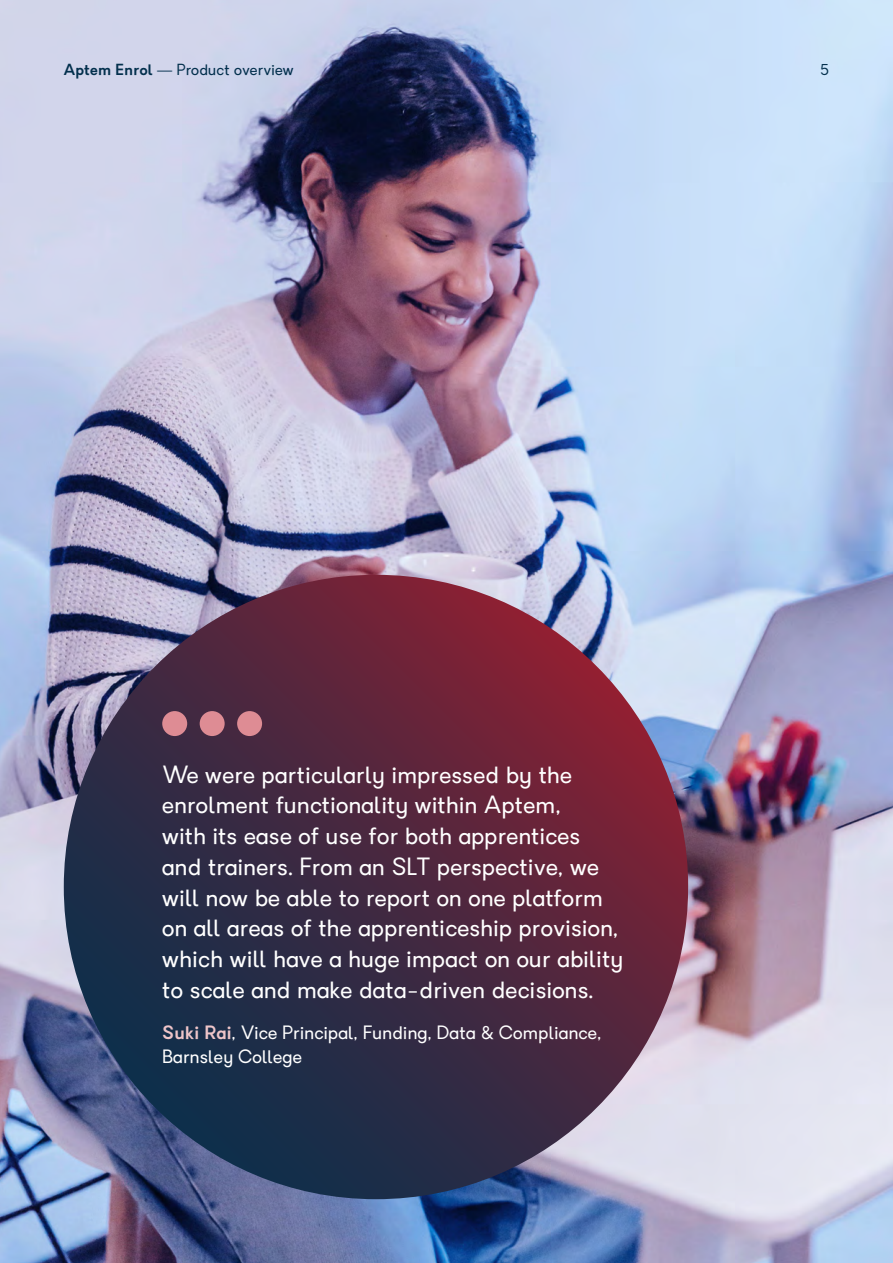
<style>
.page{position:relative;width:893px;height:1263px;background:#fff}
.page>*{position:absolute;margin:0;border:0;box-sizing:border-box;transform-origin:0 0}
.t1{font:23.25px/30.8px "Granary";letter-spacing:.02em;color:#fff}
.t2{font:18px/24px "Granary";letter-spacing:.02em;color:#fff}
.t3{font:15px "Granary";letter-spacing:.02em;color:#03304d}
.t4{font:14.7px "Granary";color:#03304d}
.s1{font-weight:600}
.s2{font-weight:600;color:#eec5c9}
</style>
<div class="page">
<img style="left:0;top:0;width:893px;height:1263px">
<svg style="left:64px;top:575px;width:624px;height:624px;background:#462840"></svg>
<div style="left:162px;top:711px;width:25px;height:25px;background:#de8c94;border-radius:50%"></div>
<div style="left:200px;top:711px;width:25px;height:25px;background:#de8c94;border-radius:50%"></div>
<div style="left:237px;top:711px;width:25px;height:25px;background:#de8c94;border-radius:50%"></div>
<p class="t3" style="left:64px;top:60px;width:231px"><span class="s1">Aptem Enrol</span> — Product overview</p>
<p class="t4" style="left:820px;top:60px;width:11px">5</p>
<p class="t1" style="left:162px;top:759px;width:462px">We were particularly impressed by the enrolment functionality within Aptem,<br>with its ease of use for both apprentices and trainers. From an SLT perspective, we will now be able to report on one platform on all areas of the apprenticeship provision, which will have a huge impact on our ability to scale and make data-driven decisions.</p>
<p class="t2" style="left:162px;top:1021px;width:440px"><span class="s2">Suki Rai</span>, Vice Principal, Funding, Data &amp; Compliance,<br>Barnsley College</p>
</div>
